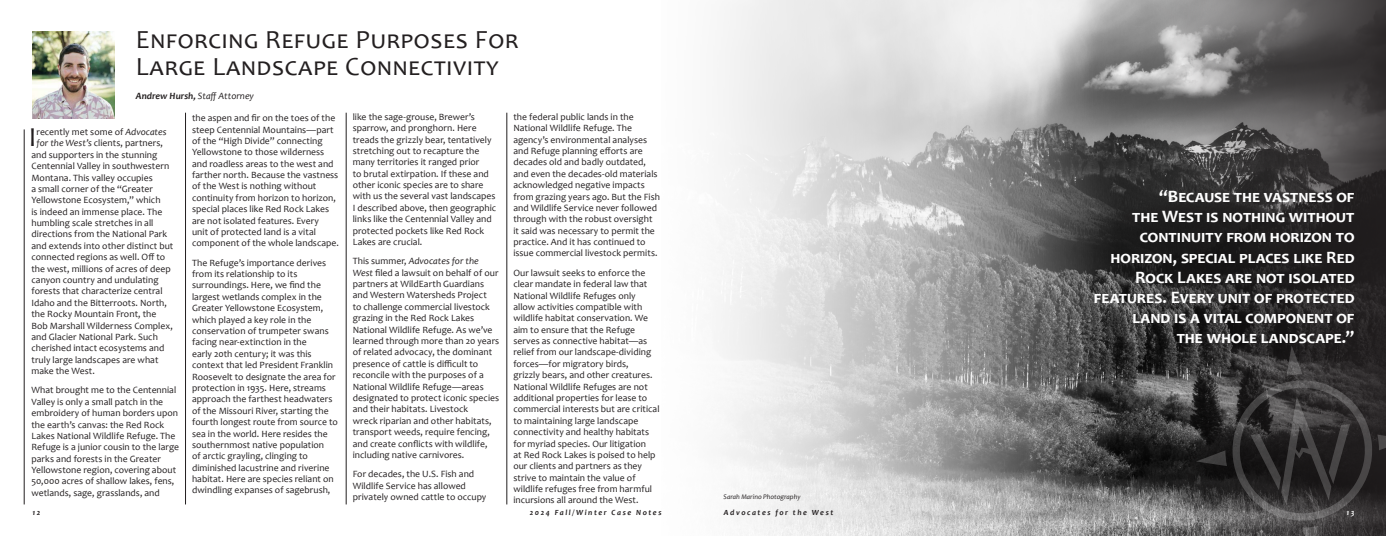
<style>
.page{position:relative;width:1386px;height:536px;background:#fff}
.page>*{position:absolute;margin:0;border:0;box-sizing:border-box;transform-origin:0 0}
.t1{font:27.47px "Candara";color:#231f20}
.t2{font:26.25px/26.2px "Candara";letter-spacing:.03em;color:#231f20}
.t3{font:700 17.5px/20.1px "Candara";letter-spacing:.065em;color:#fff;text-align:right}
.t4{font:9.62px/11.4px "Candara";letter-spacing:.005em;color:#231f20}
.t5{font:italic 9.62px "Candara";color:#231f20}
.t6{font:italic 700 7.88px "Candara";letter-spacing:.2em;color:#231f20}
.t7{font:italic 700 7.88px "Candara";color:#fff}
.t8{font:italic 7px "Candara";color:#231f20}
.s1{font-weight:700}
.s2{font-style:italic}
</style>
<div class="page">
<svg style="left:719px;top:0;width:401px;height:536px;background:#b8b8b8"></svg>
<svg style="left:1120px;top:0;width:266px;height:536px;background:#474646"></svg>
<hr style="left:24px;top:129px;width:1px;height:375px;background:#231f20">
<hr style="left:346px;top:113px;width:1px;height:391px;background:#231f20">
<hr style="left:506px;top:113px;width:1px;height:391px;background:#231f20">
<hr style="left:185px;top:113px;width:1px;height:391px;background:#231f20">
<img style="left:33px;top:31px;width:82px;height:87px">
<svg style="left:1196px;top:345px;width:190px;height:191px;background:#373536"></svg>
<p class="t2" style="left:136px;top:27px;width:384px">Enforcing Refuge Purposes For<br>Large Landscape Connectivity</p>
<p class="t5" style="left:136px;top:90px;width:119px"><span class="s1">Andrew Hursh,</span> Staff Attorney</p>
<p class="t1" style="left:29px;top:121px;width:9px">I</p>
<p class="t4" style="left:37px;top:126px;width:132px">recently met some of <span class="s2">Advocates</span></p>
<p class="t4" style="left:37px;top:137px;width:128px"><span class="s2">for the West’s</span> clients, partners,</p>
<p class="t4" style="left:31px;top:149px;width:127px">and supporters in the stunning</p>
<p class="t4" style="left:31px;top:160px;width:139px">Centennial Valley in southwestern</p>
<p class="t4" style="left:31px;top:172px;width:123px">Montana. This valley occupies</p>
<p class="t4" style="left:31px;top:183px;width:123px">a small corner of the “Greater</p>
<p class="t4" style="left:31px;top:194px;width:131px">Yellowstone Ecosystem,” which</p>
<p class="t4" style="left:31px;top:206px;width:132px">is indeed an immense place. The</p>
<p class="t4" style="left:31px;top:217px;width:124px">humbling scale stretches in all</p>
<p class="t4" style="left:31px;top:228px;width:137px">directions from the National Park</p>
<p class="t4" style="left:31px;top:240px;width:143px">and extends into other distinct but</p>
<p class="t4" style="left:31px;top:251px;width:135px">connected regions as well. Off to</p>
<p class="t4" style="left:31px;top:263px;width:141px">the west, millions of acres of deep</p>
<p class="t4" style="left:31px;top:274px;width:129px">canyon country and undulating</p>
<p class="t4" style="left:31px;top:285px;width:133px">forests that characterize central</p>
<p class="t4" style="left:31px;top:297px;width:137px">Idaho and the Bitterroots. North,</p>
<p class="t4" style="left:31px;top:308px;width:126px">the Rocky Mountain Front, the</p>
<p class="t4" style="left:31px;top:319px;width:143px">Bob Marshall Wilderness Complex,</p>
<p class="t4" style="left:31px;top:331px;width:128px">and Glacier National Park. Such</p>
<p class="t4" style="left:31px;top:342px;width:134px">cherished intact ecosystems and</p>
<p class="t4" style="left:31px;top:354px;width:129px">truly large landscapes are what</p>
<p class="t4" style="left:31px;top:365px;width:65px">make the West.</p>
<p class="t4" style="left:31px;top:384px;width:149px">What brought me to the Centennial Valley is only a small patch in the embroidery of human borders upon the earth’s canvas: the Red Rock Lakes National Wildlife Refuge. The Refuge is a junior cousin to the large parks and forests in the Greater Yellowstone region, covering about 50,000 acres of shallow lakes, fens, wetlands, sage, grasslands, and</p>
<p class="t4" style="left:192px;top:112px;width:148px">the aspen and fir on the toes of the steep Centennial Mountains—part of the “High Divide” connecting Yellowstone to those wilderness and roadless areas to the west and farther north. Because the vastness of the West is nothing without continuity from horizon to horizon, special places like Red Rock Lakes are not isolated features. Every<br>unit of protected land is a vital component of the whole landscape.</p>
<p class="t4" style="left:192px;top:257px;width:147px">The Refuge’s importance derives from its relationship to its surroundings. Here, we find the largest wetlands complex in the Greater Yellowstone Ecosystem, which played a key role in the conservation of trumpeter swans facing near-extinction in the<br>early 20th century; it was this context that led President Franklin Roosevelt to designate the area for protection in 1935. Here, streams approach the farthest headwaters of the Missouri River, starting the fourth longest route from source to sea in the world. Here resides the southernmost native population<br>of arctic grayling, clinging to diminished lacustrine and riverine habitat. Here are species reliant on dwindling expanses of sagebrush,</p>
<p class="t4" style="left:353px;top:111px;width:145px">like the sage-grouse, Brewer’s sparrow, and pronghorn. Here treads the grizzly bear, tentatively stretching out to recapture the many territories it ranged prior<br>to brutal extirpation. If these and other iconic species are to share with us the several vast landscapes<br>I described above, then geographic links like the Centennial Valley and protected pockets like Red Rock<br>Lakes are crucial.</p>
<p class="t4" style="left:353px;top:255px;width:148px">This summer, <span class="s2">Advocates for the West</span> filed a lawsuit on behalf of our partners at WildEarth Guardians and Western Watersheds Project<br>to challenge commercial livestock grazing in the Red Rock Lakes National Wildlife Refuge. As we’ve learned through more than 20 years of related advocacy, the dominant presence of cattle is difficult to reconcile with the purposes of a National Wildlife Refuge—areas designated to protect iconic species and their habitats. Livestock<br>wreck riparian and other habitats, transport weeds, require fencing, and create conflicts with wildlife, including native carnivores.</p>
<p class="t4" style="left:353px;top:468px;width:135px">For decades, the U.S. Fish and<br>Wildlife Service has allowed privately owned cattle to occupy</p>
<p class="t4" style="left:513px;top:111px;width:148px">the federal public lands in the National Wildlife Refuge. The agency’s environmental analyses and Refuge planning efforts are decades old and badly outdated, and even the decades-old materials acknowledged negative impacts from grazing years ago. But the Fish and Wildlife Service never followed through with the robust oversight it said was necessary to permit the practice. And it has continued to issue commercial livestock permits.</p>
<p class="t4" style="left:513px;top:267px;width:148px">Our lawsuit seeks to enforce the clear mandate in federal law that National Wildlife Refuges only allow activities compatible with wildlife habitat conservation. We aim to ensure that the Refuge serves as connective habitat—as relief from our landscape-dividing forces—for migratory birds,<br>grizzly bears, and other creatures.<br>National Wildlife Refuges are not additional properties for lease to commercial interests but are critical to maintaining large landscape connectivity and healthy habitats for myriad species. Our litigation<br>at Red Rock Lakes is poised to help our clients and partners as they strive to maintain the value of wildlife refuges free from harmful incursions all around the West.</p>
<p class="t8" style="left:724px;top:492px;width:78px">Sarah Marino Photography</p>
<p class="t3" style="left:1094px;top:186px;width:262px">“Because the vastness of<br>the West is nothing without continuity from horizon to horizon, special places like Red<br>Rock Lakes are not isolated features. Every unit of protected land is a vital component of<br>the whole landscape.”</p>
<p class="t6" style="left:32px;top:507px;width:9px">12</p>
<p class="t6" style="left:530px;top:507px;width:133px">2024 Fall/Winter Case Notes</p>
<p class="t6" style="left:724px;top:507px;width:111px">Advocates for the West</p>
<p class="t7" style="left:1346px;top:507px;width:10px">13</p>
</div>
